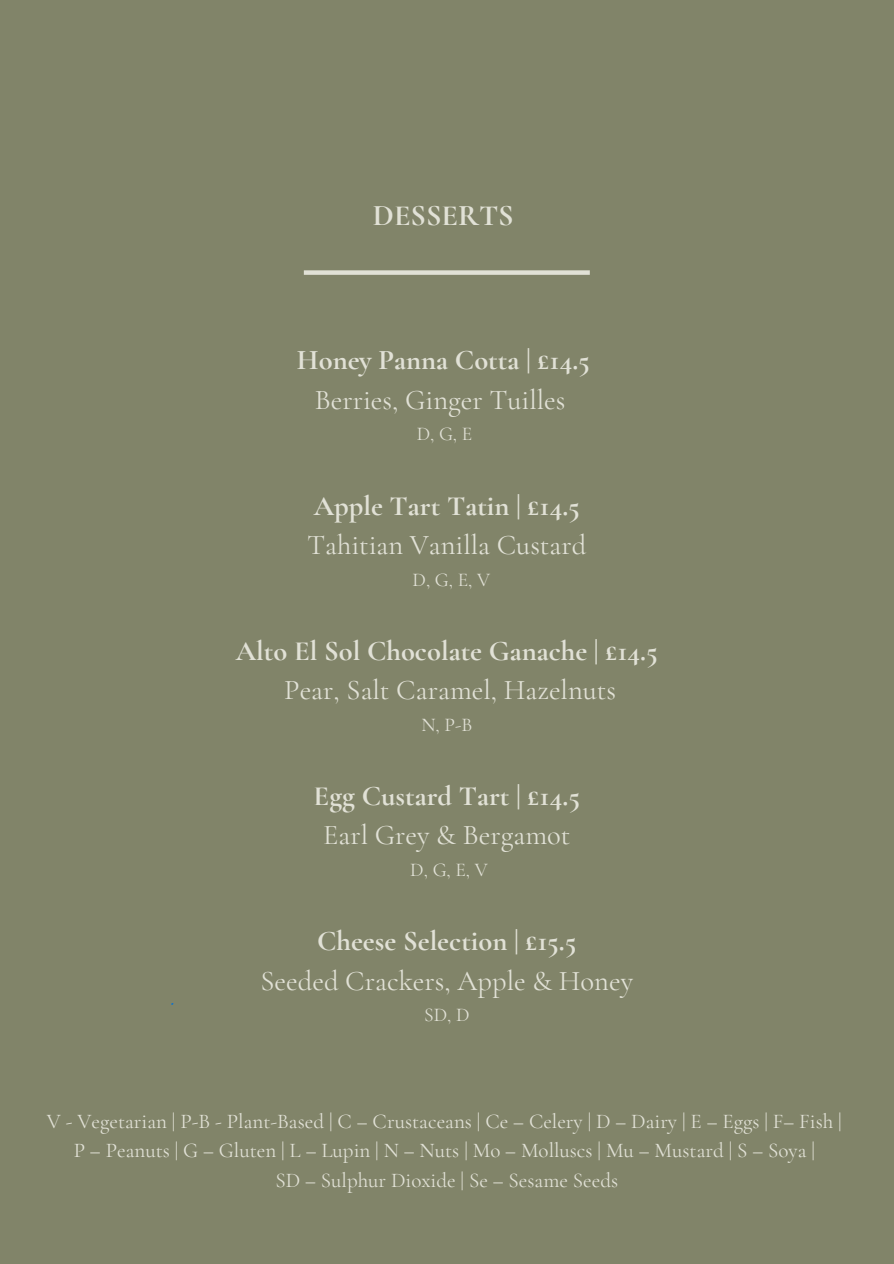
<style>
.page{position:relative;width:894px;height:1264px;background:#fff}
.page>*{position:absolute;margin:0;border:0;box-sizing:border-box;transform-origin:0 0}
.t1{font:700 30px "Cormorant Garamond";color:#e1e1d6}
.t2{font:700 28.5px/39.3px "Cormorant Garamond";color:#e1e1d6;text-align:center}
.t3{font:28.5px/39.3px "Cormorant Garamond";color:#e1e1d6}
.t4{font:21px "Cormorant Garamond";color:#e1e1d6}
.t5{font:19.5px "Cormorant Garamond";color:#e1e1d6}
.s1{font-weight:400}
.s2{font-weight:700}
</style>
<div class="page">
<div style="left:0;top:0;width:893px;height:1263px;background:#818469"></div>
<div style="left:304px;top:270px;width:285px;height:5px;background:#e1e1d6"></div>
<h1 class="t1" style="left:373px;top:198px;width:142px">DESSERTS</h1>
<h2 class="t2" style="left:297px;top:341px;width:294px">Honey Panna Cotta | £14.5<br><span class="s1">Berries, Ginger Tuilles</span></h2>
<h2 class="t5" style="left:416px;top:422px;width:57px">D, G, E</h2>
<h2 class="t3" style="left:307px;top:486px;width:281px"><span class="s2">Apple Tart Tatin | £14.5<br></span>Tahitian Vanilla Custard</h2>
<h2 class="t5" style="left:412px;top:567px;width:79px">D, G, E, V</h2>
<h2 class="t2" style="left:236px;top:631px;width:423px">Alto El Sol Chocolate Ganache | £14.5<br><span class="s1">Pear, Salt Caramel, Hazelnuts</span></h2>
<h2 class="t5" style="left:421px;top:712px;width:52px">N, P-B</h2>
<h2 class="t2" style="left:313px;top:776px;width:268px">Egg Custard Tart | £14.5<br><span class="s1">Earl Grey &amp; Bergamot</span></h2>
<h2 class="t5" style="left:410px;top:858px;width:79px">D, G, E, V</h2>
<h2 class="t3" style="left:260px;top:921px;width:374px;text-align:center"><span class="s2">Cheese Selection | £15.5<br></span>Seeded Crackers, Apple &amp; Honey</h2>
<h2 class="t5" style="left:424px;top:1003px;width:47px">SD, D</h2>
<p class="t4" style="left:47px;top:1108px;width:796px">V - Vegetarian | P-B - Plant-Based | C – Crustaceans | Ce – Celery | D – Dairy | E – Eggs | F– Fish |</p>
<p class="t4" style="left:74px;top:1137px;width:742px">P – Peanuts | G – Gluten | L – Lupin | N – Nuts | Mo – Molluscs | Mu – Mustard | S – Soya |</p>
<p class="t4" style="left:275px;top:1167px;width:344px">SD – Sulphur Dioxide | Se – Sesame Seeds</p>
</div>
